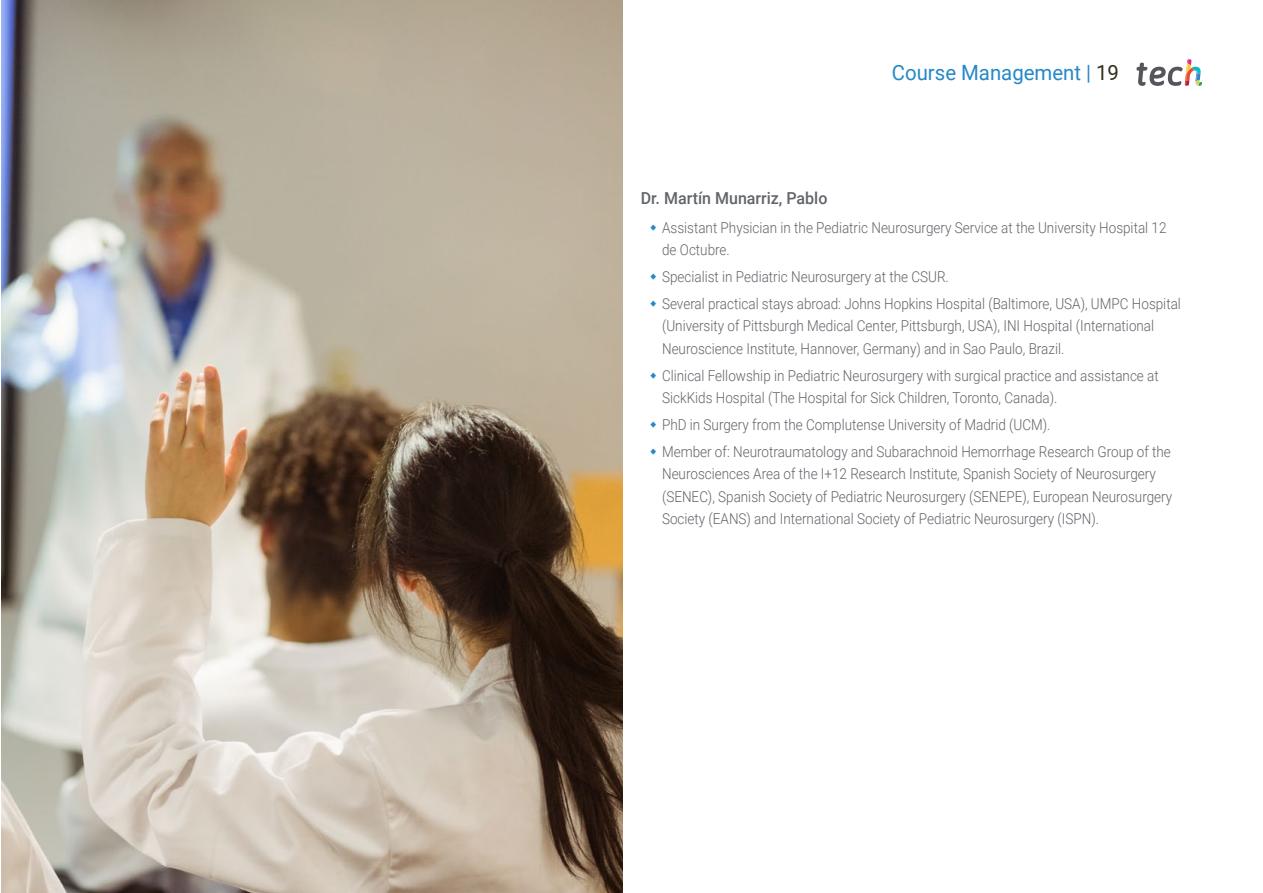
<style>
.page{position:relative;width:1263px;height:893px;background:#fff}
.page>*{position:absolute;margin:0;border:0;box-sizing:border-box;transform-origin:0 0}
.t1{font:21px "Roboto";color:#2488c9}
.t2{font:500 16.5px "Roboto";color:#61646a}
.t3{font:300 15px/22.5px "Roboto";color:#61646a;scale:.9 1}
.s1{color:#312e20}
</style>
<div class="page">
<svg style="left:1136px;top:59px;width:66px;height:27px"></svg>
<img style="left:2px;top:0;width:620px;height:893px">
<h1 class="t1" style="left:892px;top:58px;width:229px">Course Management | <span class="s1">19</span></h1>
<p class="t2" style="left:641px;top:187px;width:188px">Dr. Martín Munarriz, Pablo</p>
<p class="t3" style="left:662px;top:216px;width:562px">Assistant Physician in the Pediatric Neurosurgery Service at the University Hospital 12 de Octubre.</p>
<p class="t3" style="left:662px;top:263px;width:578px;line-height:26.7px">Specialist in Pediatric Neurosurgery at the CSUR.<br>Several practical stays abroad: Johns Hopkins Hospital (Baltimore, USA), UMPC Hospital</p>
<p class="t3" style="left:662px;top:314px;width:548px">(University of Pittsburgh Medical Center, Pittsburgh, USA), INI Hospital (International<br>Neuroscience Institute, Hannover, Germany) and in Sao Paulo, Brazil.</p>
<p class="t3" style="left:662px;top:363px;width:553px">Clinical Fellowship in Pediatric Neurosurgery with surgical practice and assistance at<br>SickKids Hospital (The Hospital for Sick Children, Toronto, Canada).</p>
<p class="t3" style="left:662px;top:410px;width:567px;line-height:26.7px">PhD in Surgery from the Complutense University of Madrid (UCM).<br>Member of: Neurotraumatology and Subarachnoid Hemorrhage Research Group of the</p>
<p class="t3" style="left:662px;top:462px;width:568px">Neurosciences Area of the I+12 Research Institute, Spanish Society of Neurosurgery (SENEC), Spanish Society of Pediatric Neurosurgery (SENEPE), European Neurosurgery<br>Society (EANS) and International Society of Pediatric Neurosurgery (ISPN).</p>
</div>
